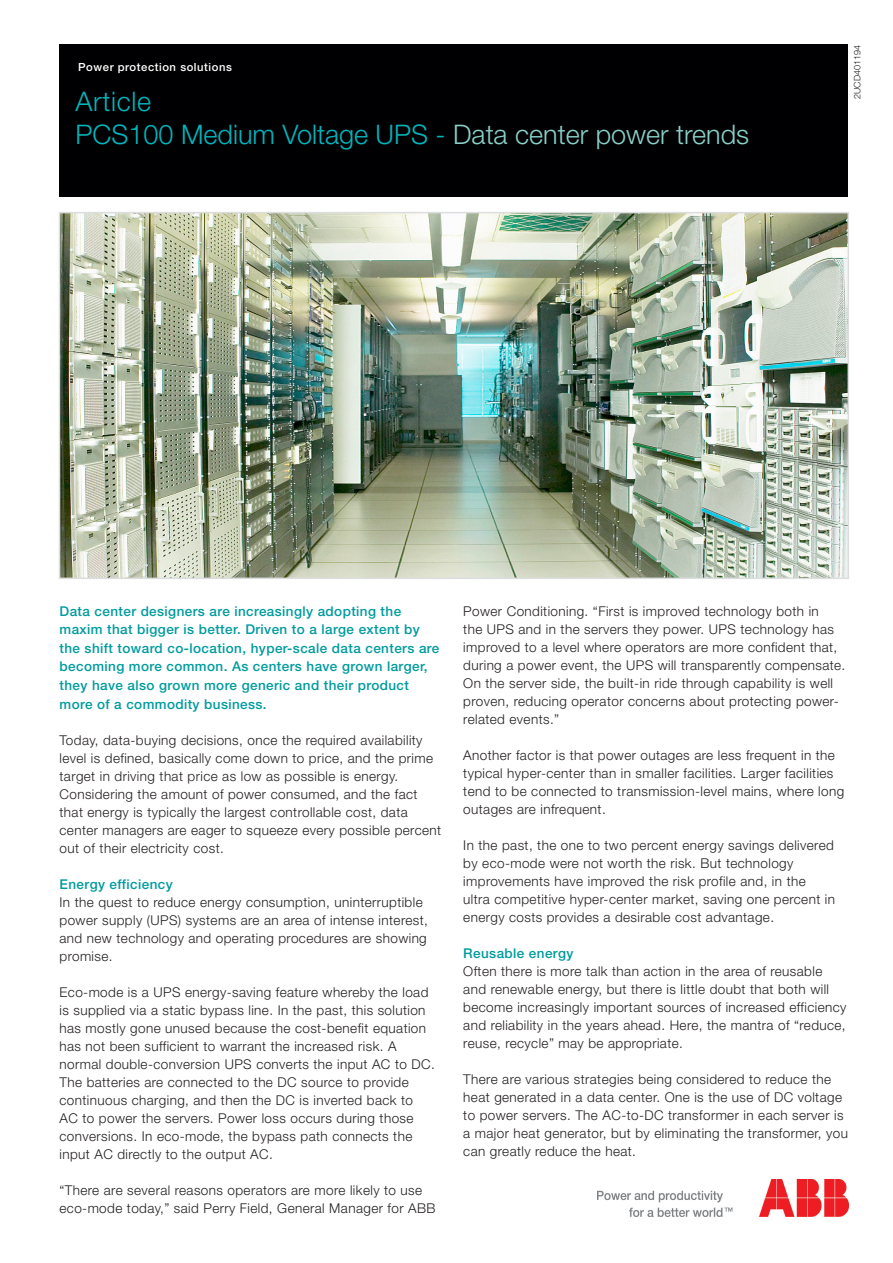
<style>
.page{position:relative;width:893px;height:1263px;background:#fff}
.page>*{position:absolute;margin:0;border:0;box-sizing:border-box;transform-origin:0 0}
.Smaller_cover_title{font:300 27px "Helvetica Neue LT Std";color:#00b6bc}
.Smaller_cover_title-2{font:300 27px "Helvetica Neue LT Std";letter-spacing:.025em;color:#00b6bc}
.Captions__color__bla{font:300 13.5px/18px "Helvetica Neue LT Std";letter-spacing:.03em;color:#231f20}
.Captions__color__bla-2{font:500 13.5px/18.6px "Helvetica Neue LT Std";letter-spacing:.03em;color:#009b9e}
.Document_name{font:500 11.25px "Helvetica Neue LT Std";letter-spacing:.05em;color:#fff}
.t1{font:300 9px "Helvetica Neue LT Std";color:#231f20}
.s1{color:#89d0c8}
</style>
<div class="page">
<div style="left:60px;top:45px;width:788px;height:152px;background:#000002"></div>
<img style="left:598px;top:1179px;width:250px;height:37px">
<img style="left:62px;top:215px;width:784px;height:361px">
<div style="left:59px;top:212px;width:790px;height:367px;border:2px solid #dcdddf"></div>
<p class="Document_name" style="left:78px;top:61px;width:155px">Power protection solutions</p>
<p class="Smaller_cover_title-2" style="left:75px;top:85px;width:77px">Article</p>
<p class="Smaller_cover_title" style="left:75px;top:117px;width:675px">PCS100 Medium Voltage UPS - <span class="s1">Data center power trends</span></p>
<p class="t1" style="left:852px;top:99px;width:55px;rotate:-90deg">2UCD401194</p>
<p class="Captions__color__bla-2" style="left:60px;top:601px;width:381px">Data center designers are increasingly adopting the maxim that bigger is better. Driven to a large extent by the shift toward co-location, hyper-scale data centers are becoming more common. As centers have grown larger, they have also grown more generic and their product more of a commodity business.</p>
<p class="Captions__color__bla" style="left:60px;top:731px;width:383px">Today, data-buying decisions, once the required availability level is defined, basically come down to price, and the prime target in driving that price as low as possible is energy.<br>Considering the amount of power consumed, and the fact that energy is typically the largest controllable cost, data center managers are eager to squeeze every possible percent out of their electricity cost.</p>
<p class="Captions__color__bla-2" style="left:60px;top:875px;width:115px">Energy efficiency</p>
<p class="Captions__color__bla" style="left:60px;top:893px;width:370px">In the quest to reduce energy consumption, uninterruptible power supply (UPS) systems are an area of intense interest, and new technology and operating procedures are showing promise.</p>
<p class="Captions__color__bla" style="left:60px;top:983px;width:377px">Eco-mode is a UPS energy-saving feature whereby the load is supplied via a static bypass line. In the past, this solution has mostly gone unused because the cost-benefit equation has not been sufficient to warrant the increased risk. A normal double-conversion UPS converts the input AC to DC.<br>The batteries are connected to the DC source to provide continuous charging, and then the DC is inverted back to AC to power the servers. Power loss occurs during those conversions. In eco-mode, the bypass path connects the input AC directly to the output AC.</p>
<p class="Captions__color__bla" style="left:60px;top:1181px;width:377px">“There are several reasons operators are more likely to use eco-mode today,” said Perry Field, General Manager for ABB</p>
<p class="Captions__color__bla" style="left:463px;top:601px;width:383px">Power Conditioning. “First is improved technology both in<br>the UPS and in the servers they power. UPS technology has improved to a level where operators are more confident that, during a power event, the UPS will transparently compensate.<br>On the server side, the built-in ride through capability is well proven, reducing operator concerns about protecting power&shy;related events.”</p>
<p class="Captions__color__bla" style="left:463px;top:745px;width:382px">Another factor is that power outages are less frequent in the typical hyper-center than in smaller facilities. Larger facilities tend to be connected to transmission-level mains, where long outages are infrequent.</p>
<p class="Captions__color__bla" style="left:463px;top:835px;width:373px">In the past, the one to two percent energy savings delivered by eco-mode were not worth the risk. But technology improvements have improved the risk profile and, in the ultra competitive hyper-center market, saving one percent in energy costs provides a desirable cost advantage.</p>
<p class="Captions__color__bla-2" style="left:463px;top:943px;width:112px">Reusable energy</p>
<p class="Captions__color__bla" style="left:463px;top:961px;width:385px">Often there is more talk than action in the area of reusable and renewable energy, but there is little doubt that both will become increasingly important sources of increased efficiency and reliability in the years ahead. Here, the mantra of “reduce, reuse, recycle” may be appropriate.</p>
<p class="Captions__color__bla" style="left:463px;top:1069px;width:386px">There are various strategies being considered to reduce the heat generated in a data center. One is the use of DC voltage to power servers. The AC-to-DC transformer in each server is a major heat generator, but by eliminating the transformer, you can greatly reduce the heat.</p>
</div>
